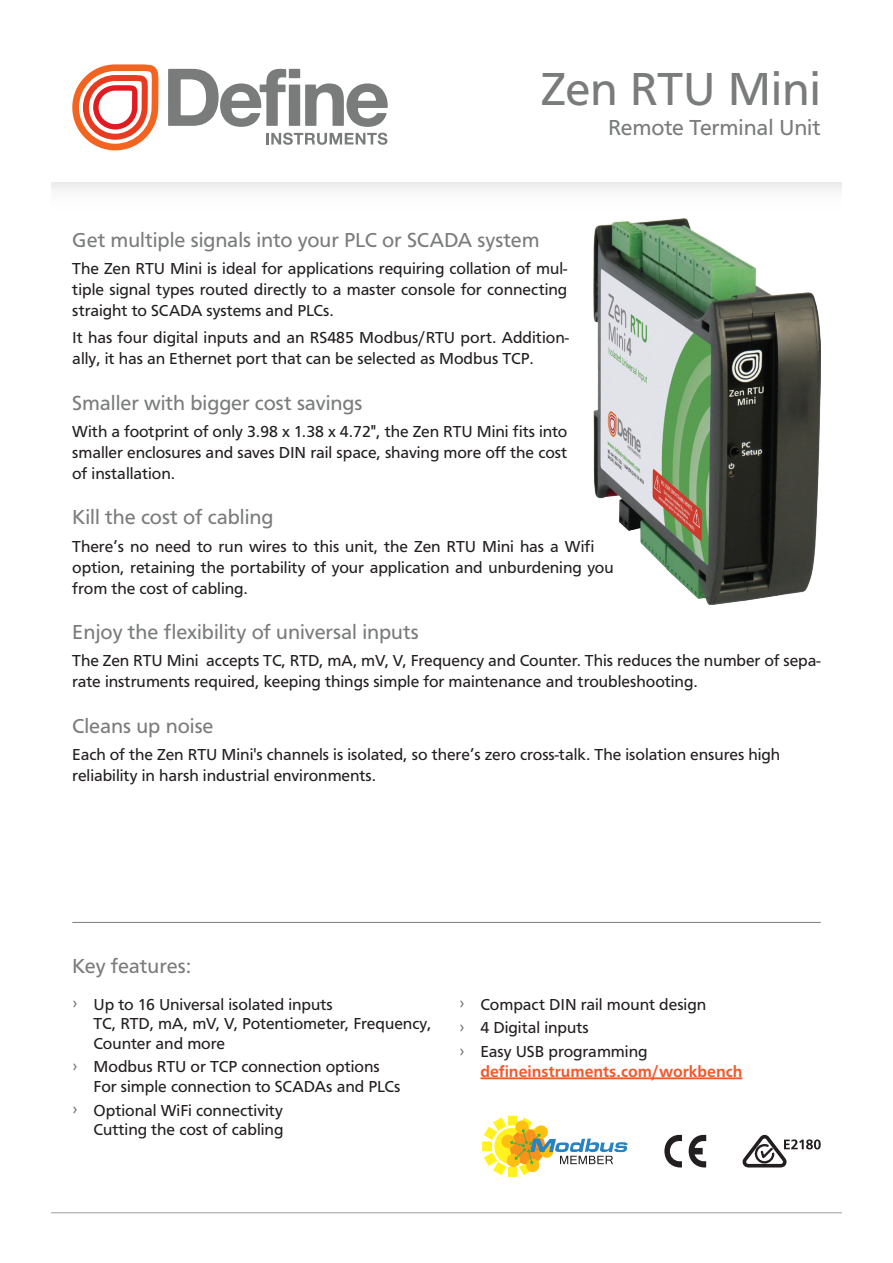
<style>
.page{position:relative;width:893px;height:1263px;background:#fff}
.page>*{position:absolute;margin:0;border:0;box-sizing:border-box;transform-origin:0 0}
.t1{font:48px "Carto Gothic Std";color:#7a7c7c}
.t2{font:22.5px "Carto Gothic Std";letter-spacing:-.005em;color:#7a7c7c}
.t3{font:21px "Carto Gothic Std";color:#7a7c7c}
.t4{font:16.5px/21px "Carto Gothic Std";color:#231f20}
.t5{font:700 16.5px "Carto Gothic Std";color:#f15929}
.s1{color:#7a7c7c}
</style>
<div class="page">
<div style="left:51px;top:183px;width:791px;height:48px;background:linear-gradient(to right,#fcfcfc,#fbfafa)"></div>
<hr style="left:51px;top:1212px;width:791px;height:1px;background:#7a7c7c">
<img style="left:594px;top:219px;width:227px;height:385px">
<hr style="left:72px;top:922px;width:749px;height:1px;background:#7a7c7c">
<svg style="left:482px;top:1116px;width:146px;height:61px"></svg>
<svg style="left:664px;top:1135px;width:18px;height:32px"></svg>
<svg style="left:689px;top:1135px;width:17px;height:32px"></svg>
<svg style="left:743px;top:1135px;width:78px;height:32px"></svg>
<hr style="left:480px;top:1077px;width:262px;height:2px;background:#f15929">
<svg style="left:168px;top:69px;width:220px;height:58px"></svg>
<svg style="left:72px;top:64px;width:87px;height:86px"></svg>
<svg style="left:266px;top:133px;width:121px;height:12px"></svg>
<h1 class="t1" style="left:541px;top:61px;width:281px">Zen RTU Mini</h1>
<h2 class="t2" style="left:608px;top:115px;width:214px">Remote Terminal Unit</h2>
<p class="t3" style="left:72px;top:228px;width:469px">Get multiple signals into your PLC or SCADA system</p>
<p class="t4" style="left:72px;top:258px;width:497px;text-align:justify">The Zen RTU Mini is ideal for applications requiring collation of mul&shy;tiple signal types routed directly to a master console for connecting straight to SCADA systems and PLCs.</p>
<p class="t4" style="left:72px;top:327px;width:498px">It has four digital inputs and an RS485 Modbus/RTU port. Addition&shy;ally, it has an Ethernet port that can be selected as Modbus TCP.</p>
<p class="t3" style="left:72px;top:391px;width:292px">Smaller with bigger cost savings</p>
<p class="t4" style="left:72px;top:421px;width:497px;text-align:justify">With a footprint of only 3.98 x 1.38 x 4.72", the Zen RTU Mini fits into smaller enclosures and saves DIN rail space, shaving more off the cost of installation.</p>
<p class="t3" style="left:72px;top:505px;width:203px">Kill the cost of cabling</p>
<p class="t4" style="left:72px;top:536px;width:543px">There’s no need to run wires to this unit, the Zen RTU Mini has a Wifi option, retaining the portability of your application and unburdening you from the cost of cabling.</p>
<p class="t3" style="left:72px;top:620px;width:348px">Enjoy the flexibility of universal inputs</p>
<p class="t4" style="left:72px;top:650px;width:750px">The Zen RTU Mini accepts TC, RTD, mA, mV, V, Frequency and Counter. This reduces the number of sepa&shy;rate instruments required, keeping things simple for maintenance and troubleshooting.</p>
<p class="t3" style="left:72px;top:713px;width:143px">Cleans up noise</p>
<p class="t4" style="left:72px;top:744px;width:709px">Each of the Zen RTU Mini's channels is isolated, so there’s zero cross-talk. The isolation ensures high reliability in harsh industrial environments.</p>
<p class="t3" style="left:72px;top:954px;width:121px">Key features:</p>
<p class="t4" style="left:94px;top:994px;width:340px;line-height:19.5px;text-indent:-21px"><span class="s1">›</span> Up to 16 Universal isolated inputs<br>TC, RTD, mA, mV, V, Potentiometer, Frequency,<br>Counter and more</p>
<p class="t4" style="left:94px;top:1057px;width:308px;line-height:19.5px;text-indent:-21px"><span class="s1">›</span> Modbus RTU or TCP connection options<br>For simple connection to SCADAs and PLCs</p>
<p class="t4" style="left:72px;top:1100px;width:213px;line-height:19.5px;text-align:right"><span class="s1">›</span> Optional WiFi connectivity<br>Cutting the cost of cabling</p>
<p class="t4" style="left:459px;top:992px;width:248px;line-height:23.7px"><span class="s1">›</span> Compact DIN rail mount design <span class="s1">›</span> 4 Digital inputs<br><span class="s1">›</span> Easy USB programming</p>
<p class="t5" style="left:480px;top:1061px;width:263px">defineinstruments.com/workbench</p>
</div>
